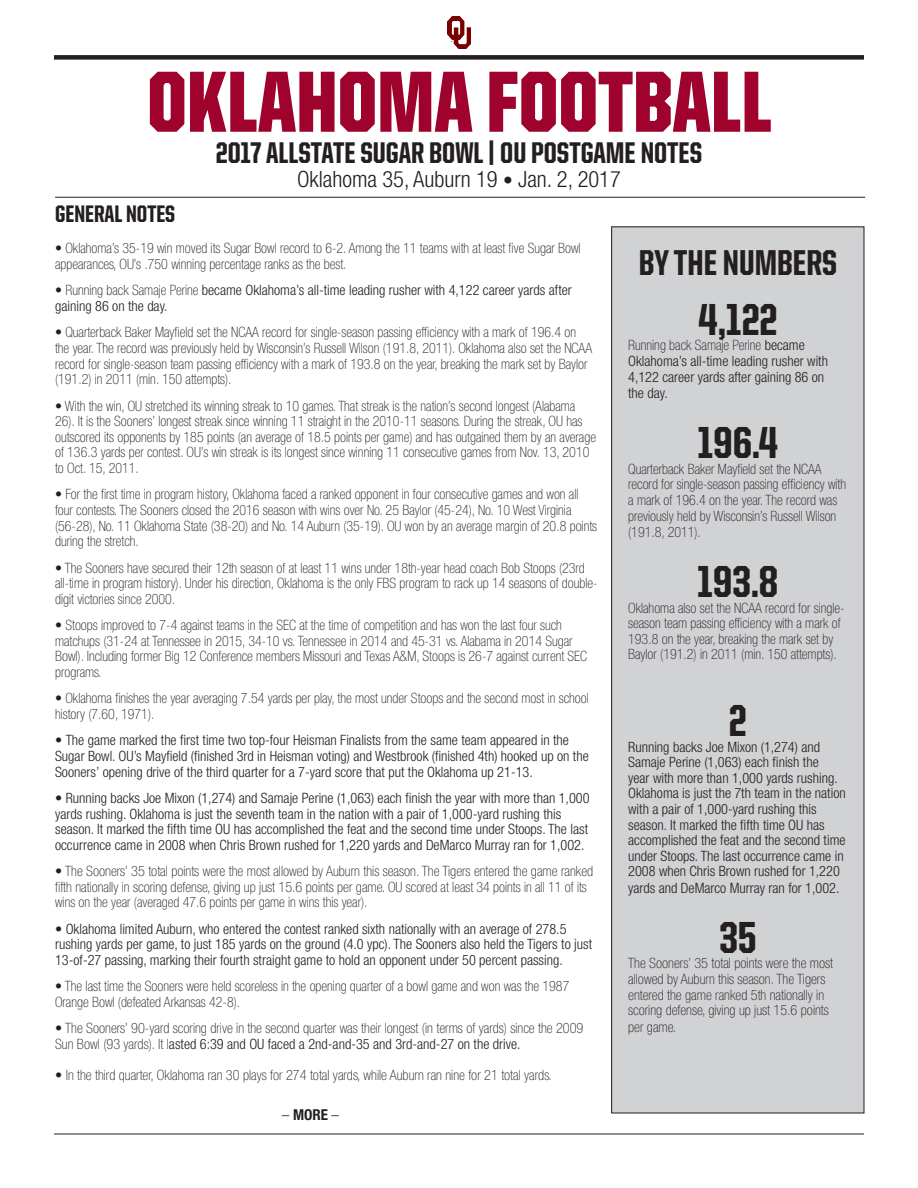
<style>
.page{position:relative;width:918px;height:1188px;background:#fff}
.page>*{position:absolute;margin:0;border:0;box-sizing:border-box;transform-origin:0 0}
.t1{font:900 87px "United Sans Cond";color:#9e022d}
.t2{font:800 45px "United Sans Cond";color:#231f20}
.t3{font:800 36px "United Sans Cond";color:#231f20}
.t4{font:800 30px "United Sans Cond";color:#231f20}
.t5{font:800 24px "United Sans Cond";color:#231f20}
.t6{font:300 condensed 22.5px "Helvetica Neue LT Std";color:#231f20}
.t7{font:700 condensed 15px "Helvetica Neue LT Std";color:#231f20}
.t8{font:100 condensed 14.25px/15.6px "Helvetica Neue LT Std";color:#231f20}
.t9{font:300 condensed 14.25px/15.8px "Helvetica Neue LT Std";color:#231f20}
.s1{font-size:19.5px}
.s2{font-weight:100}
.s3{font-weight:300}
</style>
<div class="page">
<div style="left:54px;top:55px;width:810px;height:5px;background:#231f20"></div>
<img style="left:447px;top:16px;width:24px;height:32px">
<hr style="left:55px;top:197px;width:810px;height:1px;background:#231f20">
<hr style="left:54px;top:1134px;width:810px;height:1px;background:#231f20">
<div style="left:612px;top:227px;width:252px;height:886px;background:#d1d2d4"></div>
<div style="left:611px;top:226px;width:253px;height:887px;border:1px solid #231f20"></div>
<p class="t1" style="left:147px;top:56px;width:626px">OKLAHOMA FOOTBALL</p>
<p class="t4" style="left:216px;top:137px;width:488px">2017 ALLSTATE SUGAR BOWL | OU POSTGAME NOTES</p>
<p class="t6" style="left:297px;top:166px;width:325px">Oklahoma 35, Auburn 19 <span class="s1">•</span> Jan. 2, 2017</p>
<p class="t5" style="left:55px;top:201px;width:122px">GENERAL NOTES</p>
<p class="t8" style="left:55px;top:241px;width:527px">• Oklahoma’s 35-19 win moved its Sugar Bowl record to 6-2. Among the 11 teams with at least five Sugar Bowl appearances, OU’s .750 winning percentage ranks as the best.</p>
<p class="t9" style="left:55px;top:282px;width:518px"><span class="s2">• Running back Samaje Perine</span> became Oklahoma’s all-time leading rusher with 4,122 career yards after gaining 86 on the day.</p>
<p class="t8" style="left:55px;top:325px;width:538px">• Quarterback Baker Mayfield set the NCAA record for single-season passing efficiency with a mark of 196.4 on the year. The record was previously held by Wisconsin’s Russell Wilson (191.8, 2011). Oklahoma also set the NCAA record for single-season team passing efficiency with a mark of 193.8 on the year, breaking the mark set by Baylor (191.2) in 2011 (min. 150 attempts).</p>
<p class="t8" style="left:55px;top:398px;width:542px">• With the win, OU stretched its winning streak to 10 games. That streak is the nation’s second longest (Alabama 26). It is the Sooners’ longest streak since winning 11 straight in the 2010-11 seasons. During the streak, OU has outscored its opponents by 185 points (an average of 18.5 points per game) and has outgained them by an average of 136.3 yards per contest. OU’s win streak is its longest since winning 11 consecutive games from Nov. 13, 2010 to Oct. 15, 2011.</p>
<p class="t8" style="left:55px;top:487px;width:544px">• For the first time in program history, Oklahoma faced a ranked opponent in four consecutive games and won all four contests. The Sooners closed the 2016 season with wins over No. 25 Baylor (45-24), No. 10 West Virginia (56-28), No. 11 Oklahoma State (38-20) and No. 14 Auburn (35-19). OU won by an average margin of 20.8 points during the stretch.</p>
<p class="t8" style="left:55px;top:560px;width:544px">• The Sooners have secured their 12th season of at least 11 wins under 18th-year head coach Bob Stoops (23rd all-time in program history). Under his direction, Oklahoma is the only FBS program to rack up 14 seasons of double&shy;digit victories since 2000.</p>
<p class="t8" style="left:55px;top:617px;width:534px">• Stoops improved to 7-4 against teams in the SEC at the time of competition and has won the last four such matchups (31-24 at Tennessee in 2015, 34-10 vs. Tennessee in 2014 and 45-31 vs. Alabama in 2014 Sugar Bowl). Including former Big 12 Conference members Missouri and Texas A&amp;M, Stoops is 26-7 against current SEC programs.</p>
<p class="t8" style="left:55px;top:691px;width:535px">• Oklahoma finishes the year averaging 7.54 yards per play, the most under Stoops and the second most in school history (7.60, 1971).</p>
<p class="t9" style="left:55px;top:732px;width:535px"><span class="s2">•</span> The game marked the first time two top-four Heisman Finalists from the same team appeared in the<br>Sugar Bowl. OU’s Mayfield (finished 3rd in Heisman voting) and Westbrook (finished 4th) hooked up on the<br>Sooners’ opening drive of the third quarter for a 7-yard score that put the Oklahoma up 21-13.</p>
<p class="t9" style="left:55px;top:790px;width:536px">• Running backs Joe Mixon (1,274) and Samaje Perine (1,063) each finish the year with more than 1,000 yards rushing. Oklahoma is just the seventh team in the nation with a pair of 1,000-yard rushing this season. It marked the fifth time OU has accomplished the feat and the second time under Stoops. The last occurrence came in 2008 when Chris Brown rushed for 1,220 yards and DeMarco Murray ran for 1,002.</p>
<p class="t8" style="left:55px;top:863px;width:540px">• The Sooners’ 35 total points were the most allowed by Auburn this season. The Tigers entered the game ranked fifth nationally in scoring defense, giving up just 15.6 points per game. OU scored at least 34 points in all 11 of its wins on the year (averaged 47.6 points per game in wins this year).</p>
<p class="t9" style="left:55px;top:921px;width:538px">• Oklahoma limited Auburn, who entered the contest ranked sixth nationally with an average of 278.5 rushing yards per game, to just 185 yards on the ground (4.0 ypc). The Sooners also held the Tigers to just<br>13-of-27 passing, marking their fourth straight game to hold an opponent under 50 percent passing.</p>
<p class="t8" style="left:55px;top:979px;width:516px">• The last time the Sooners were held scoreless in the opening quarter of a bowl game and won was the 1987<br>Orange Bowl (defeated Arkansas 42-8).</p>
<p class="t8" style="left:55px;top:1021px;width:530px">• The Sooners’ 90-yard scoring drive in the second quarter was their longest (in terms of yards) since the 2009<br>Sun Bowl (93 yards). It l<span class="s3">asted 6:39 and OU faced a 2nd-and-35 and 3rd-and-27 on the drive.</span></p>
<p class="t8" style="left:55px;top:1067px;width:498px">• In the third quarter, Oklahoma ran 30 plays for 274 total yards, while Auburn ran nine for 21 total yards.</p>
<p class="t3" style="left:639px;top:244px;width:200px">BY THE NUMBERS</p>
<p class="t2" style="left:698px;top:296px;width:80px">4,122</p>
<p class="t9" style="left:628px;top:337px;width:201px"><span class="s2">Running back Samaje Perine</span> became<br>Oklahoma’s all-time leading rusher with<br>4,122 career yards after gaining 86 on the day.</p>
<p class="t2" style="left:698px;top:419px;width:82px">196.4</p>
<p class="t8" style="left:628px;top:461px;width:219px">Quarterback Baker Mayfield set the NCAA record for single-season passing efficiency with a mark of 196.4 on the year. The record was previously held by Wisconsin’s Russell Wilson (191.8, 2011).</p>
<p class="t2" style="left:697px;top:558px;width:83px">193.8</p>
<p class="t8" style="left:628px;top:600px;width:218px">Oklahoma also set the NCAA record for single&shy;season team passing efficiency with a mark of 193.8 on the year, breaking the mark set by Baylor (191.2) in 2011 (min. 150 attempts).</p>
<p class="t2" style="left:729px;top:697px;width:19px">2</p>
<p class="t9" style="left:628px;top:739px;width:219px">Running backs Joe Mixon (1,274) and Samaje Perine (1,063) each finish the<br>year with more than 1,000 yards rushing.<br>Oklahoma is just the 7th team in the nation with a pair of 1,000-yard rushing this season. It marked the fifth time OU has accomplished the feat and the second time under Stoops. The last occurrence came in 2008 when Chris Brown rushed for 1,220 yards and DeMarco Murray ran for 1,002.</p>
<p class="t2" style="left:719px;top:914px;width:38px">35</p>
<p class="t8" style="left:628px;top:955px;width:206px">The Sooners’ 35 total points were the most allowed by Auburn this season. The Tigers entered the game ranked 5th nationally in scoring defense, giving up just 15.6 points per game.</p>
<p class="t7" style="left:282px;top:1106px;width:59px"><span class="s3">–</span> MORE <span class="s3">–</span></p>
</div>
